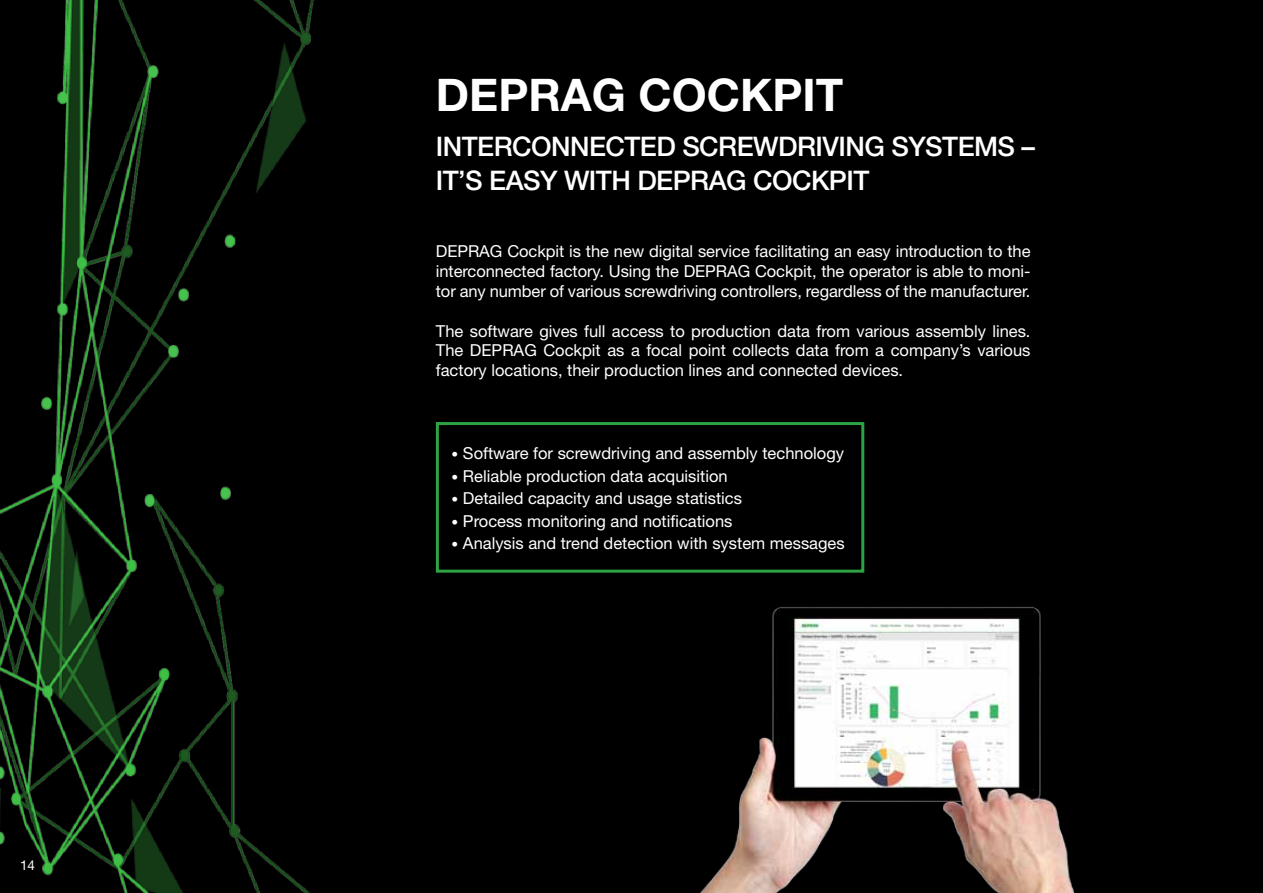
<style>
.page{position:relative;width:1263px;height:893px;background:#000}
.page>*{position:absolute;margin:0;border:0;box-sizing:border-box;transform-origin:0 0}
.t1{font:700 45px "Helvetica Neue LT Std";color:#fff}
.t2{font:500 27px "Helvetica Neue LT Std";letter-spacing:-.02em;color:#fff}
.t3{font:16.5px/19.8px "Helvetica Neue LT Std";color:#fff;text-align:justify}
.t4{font:13.5px "Helvetica Neue LT Std";color:#fff}
.s1{font-size:13.5px}
</style>
<div class="page">
<img style="left:0;top:0;width:314px;height:893px">
<img style="left:700px;top:607px;width:375px;height:286px">
<div style="left:436px;top:422px;width:428px;height:151px;border:3px solid #2da343"></div>
<p class="t4" style="left:20px;top:857px;width:17px">14</p>
<h1 class="t1" style="left:436px;top:67px;width:303px">DEPRAG Cockp</h1>
<h1 class="t1" style="left:803px;top:67px;width:42px">it</h1>
<h2 class="t2" style="left:436px;top:130px;width:473px">INTERCONN ECTED SCREWDRIVING SYS</h2>
<h2 class="t2" style="left:942px;top:130px;width:94px">TEMS –</h2>
<h2 class="t2" style="left:436px;top:165px;width:375px">IT’S EASY WITH DEPRAG COCKP</h2>
<h2 class="t2" style="left:846px;top:165px;width:24px">IT</h2>
<p class="t3" style="left:436px;top:241px;width:596px">DEPRAG Cockpit is the new digital service facilitating an easy introduction to the interconnected factory. Using the DEPRAG Cockpit, the operator is able to moni&shy;tor any number of various screwdriving controllers, regardless of the manufacturer.</p>
<p class="t3" style="left:436px;top:321px;width:596px">The software gives full access to production data from various assembly lines.<br>The DEPRAG Cockpit as a focal point collects data from a company’s various factory locations, their production lines and connected devices.</p>
<p class="t3" style="left:452px;top:443px;width:394px"><span class="s1">•</span> Software for screwdriving and assembly technology</p>
<p class="t3" style="left:452px;top:466px;width:277px"><span class="s1">•</span> Reliable production data acquisition</p>
<p class="t3" style="left:452px;top:488px;width:292px"><span class="s1">•</span> Detailed capacity and usage statistics</p>
<p class="t3" style="left:452px;top:511px;width:282px"><span class="s1">•</span> Process monitoring and notifications</p>
<p class="t3" style="left:452px;top:533px;width:395px"><span class="s1">•</span> Analysis and trend detection with system messages</p>
</div>
